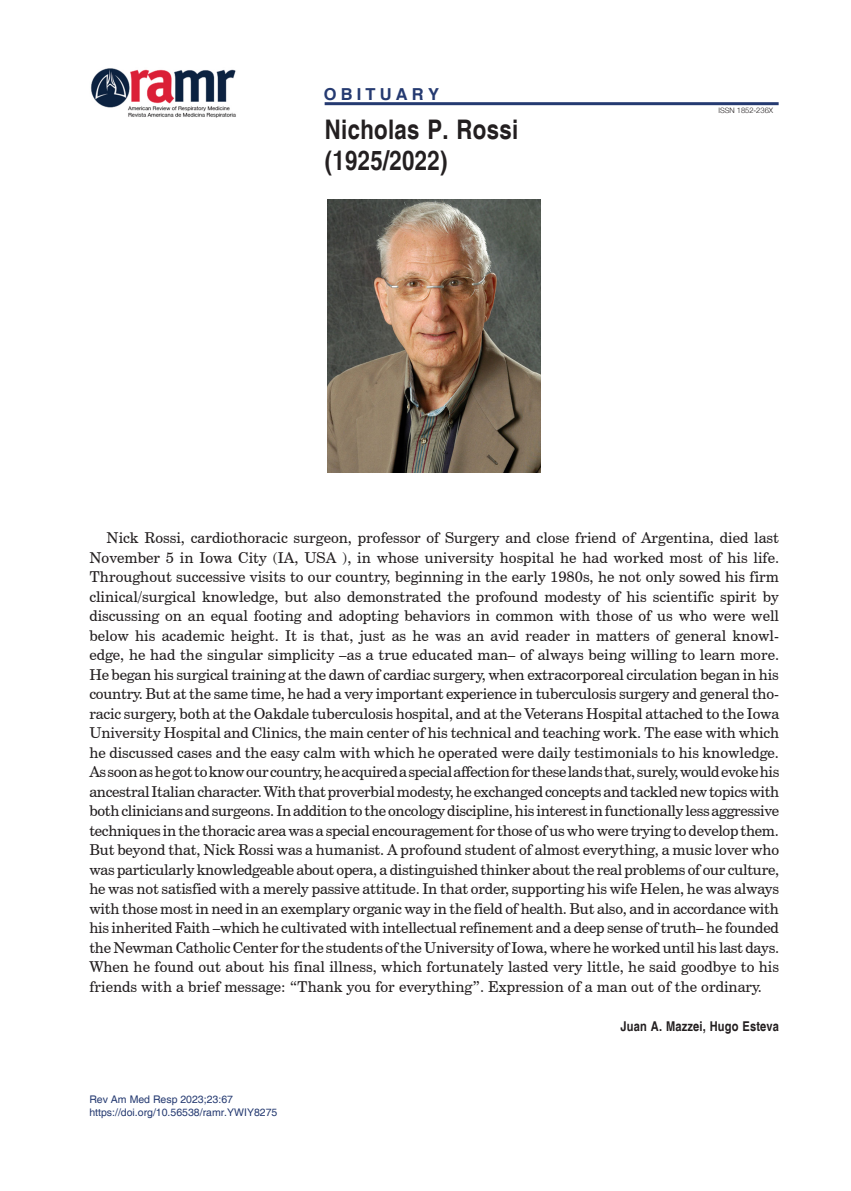
<style>
.page{position:relative;width:851px;height:1191px;background:#fff}
.page>*{position:absolute;margin:0;border:0;box-sizing:border-box;transform-origin:0 0}
.titulo{font:700 condensed 27px "Helvetica";letter-spacing:.01em;color:#231f20}
.subtit{font:700 16.5px "Helvetica";letter-spacing:.25em;color:#253a71}
.texto{font:15px/19.5px "Century Schoolbook BT";color:#231f20;text-align:justify}
.firma{font:700 condensed 13.5px "Helvetica";letter-spacing:.01em;color:#231f20}
.doi{font:10.5px "Helvetica";color:#253a71}
.t1{font:300 7.5px "Helvetica Neue";color:#231f20}
</style>
<div class="page">
<img style="left:91px;top:68px;width:145px;height:50px">
<hr style="left:324px;top:102px;width:454px;height:3px;background:#253a71">
<img style="left:327px;top:199px;width:213px;height:274px">
<p class="subtit" style="left:324px;top:84px;width:117px">OBITUARY</p>
<p class="titulo" style="left:325px;top:113px;width:195px">Nicholas P. Rossi</p>
<p class="titulo" style="left:325px;top:144px;width:124px">(1925/2022)</p>
<p class="t1" style="left:718px;top:106px;width:56px">ISSN 1852-236X</p>
<p class="texto" style="left:89px;top:528px;width:691px;text-indent:17px">Nick Rossi, cardiothoracic surgeon, professor of Surgery and close friend of Argentina, died last November 5 in Iowa City (IA, USA ), in whose university hospital he had worked most of his life.<br>Throughout successive visits to our country, beginning in the early 1980s, he not only sowed his firm clinical/surgical knowledge, but also demonstrated the profound modesty of his scientific spirit by discussing on an equal footing and adopting behaviors in common with those of us who were well below his academic height. It is that, just as he was an avid reader in matters of general knowl&shy;edge, he had the singular simplicity –as a true educated man– of always being willing to learn more.<br>He began his surgical training at the dawn of cardiac surgery, when extracorporeal circulation began in his country. But at the same time, he had a very important experience in tuberculosis surgery and general tho&shy;racic surgery, both at the Oakdale tuberculosis hospital, and at the Veterans Hospital attached to the Iowa University Hospital and Clinics, the main center of his technical and teaching work. The ease with which he discussed cases and the easy calm with which he operated were daily testimonials to his knowledge.<br>As soon as he got to know our country, he acquired a special affection for these lands that, surely, would evoke his ancestral Italian character. With that proverbial modesty, he exchanged concepts and tackled new topics with both clinicians and surgeons. In addition to the oncology discipline, his interest in functionally less aggressive techniques in the thoracic area was a special encouragement for those of us who were trying to develop them.<br>But beyond that, Nick Rossi was a humanist. A profound student of almost everything, a music lover who was particularly knowledgeable about opera, a distinguished thinker about the real problems of our culture, he was not satisfied with a merely passive attitude. In that order, supporting his wife Helen, he was always with those most in need in an exemplary organic way in the field of health. But also, and in accordance with his inherited Faith –which he cultivated with intellectual refinement and a deep sense of truth– he founded the Newman Catholic Center for the students of the University of Iowa, where he worked until his last days.<br>When he found out about his final illness, which fortunately lasted very little, he said goodbye to his friends with a brief message: “Thank you for everything”. Expression of a man out of the ordinary.</p>
<p class="firma" style="left:620px;top:1017px;width:160px">Juan A. Mazzei, Hugo Esteva</p>
<p class="doi" style="left:89px;top:1093px;width:145px">Rev Am Med Resp 2023;23:67</p>
<p class="doi" style="left:89px;top:1106px;width:189px">https://doi.org/10.56538/ramr.YWIY8275</p>
</div>
